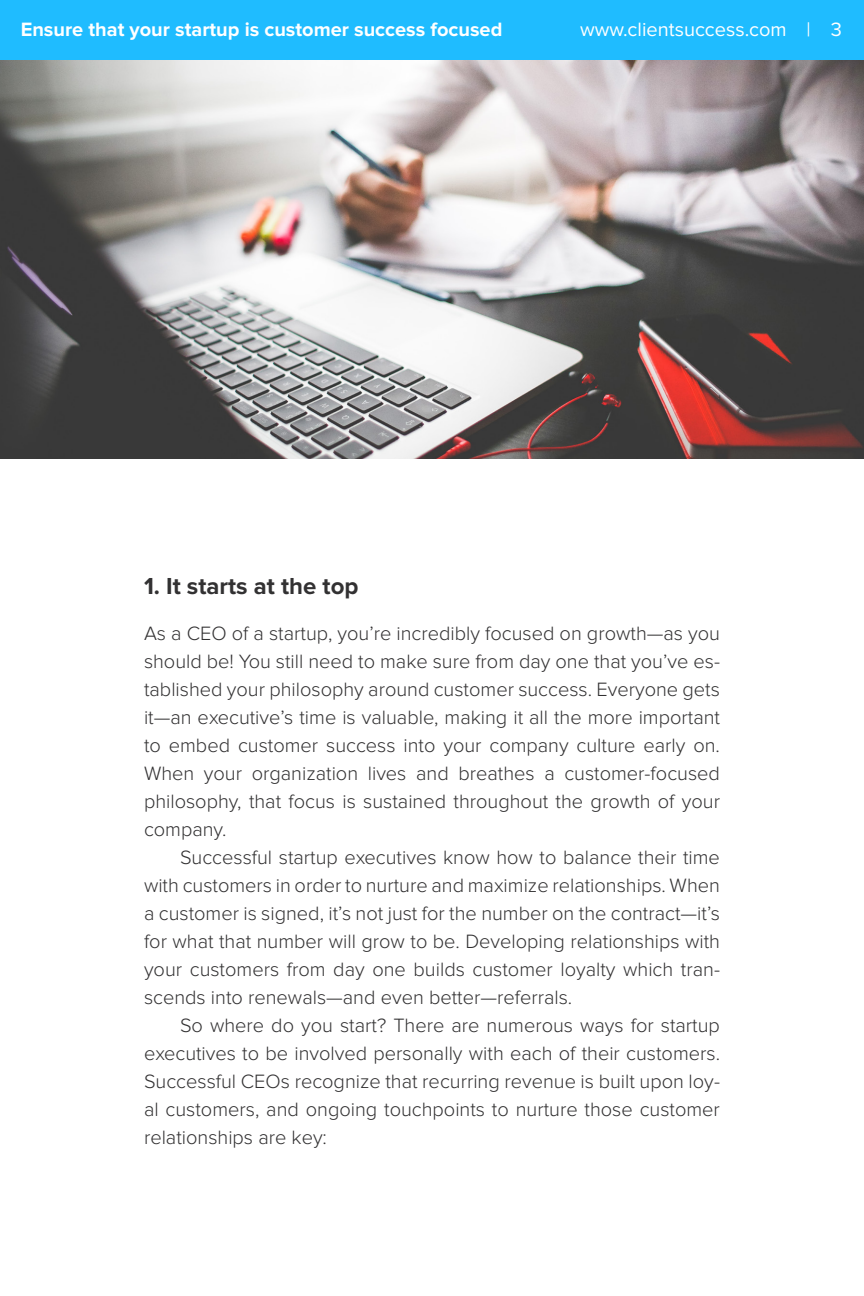
<style>
.page{position:relative;width:864px;height:1296px;background:#fff}
.page>*{position:absolute;margin:0;border:0;box-sizing:border-box;transform-origin:0 0}
.Section_header{font:700 24px "Proxima Nova";color:#323132}
.body_copy{font:300 20px/28px "Proxima Nova";color:#323132;text-align:justify}
.first_paragraph{font:300 20px/28px "Proxima Nova";color:#323132;text-align:justify}
.t1{font:700 20px "Proxima Nova";color:#fff}
.t2{font:20px "Proxima Nova";color:#fff}
</style>
<div class="page">
<div style="left:0;top:0;width:864px;height:60px;background:#1fbcff"></div>
<img style="left:0;top:60px;width:864px;height:399px">
<p class="t1" style="left:21px;top:18px;width:483px">Ensure that your startup is customer success focused</p>
<p class="t2" style="left:580px;top:18px;width:263px">www.clientsuccess.com | 3</p>
<p class="Section_header" style="left:144px;top:572px;width:216px">1. It starts at the top</p>
<p class="first_paragraph" style="left:144px;top:619px;width:578px">As a CEO of a startup, you’re incredibly focused on growth—as you should be! You still need to make sure from day one that you’ve es&shy;tablished your philosophy around customer success. Everyone gets it—an executive’s time is valuable, making it all the more important to embed customer success into your company culture early on.<br>When your organization lives and breathes a customer-focused philosophy, that focus is sustained throughout the growth of your company.</p>
<p class="body_copy" style="left:144px;top:843px;width:578px;text-indent:36px">Successful startup executives know how to balance their time with customers in order to nurture and maximize relationships. When a customer is signed, it’s not just for the number on the contract—it’s for what that number will grow to be. Developing relationships with your customers from day one builds customer loyalty which tran&shy;scends into renewals—and even better—referrals.</p>
<p class="body_copy" style="left:144px;top:1011px;width:578px;text-indent:36px">So where do you start? There are numerous ways for startup executives to be involved personally with each of their customers.<br>Successful CEOs recognize that recurring revenue is built upon loy&shy;al customers, and ongoing touchpoints to nurture those customer relationships are key:</p>
</div>
